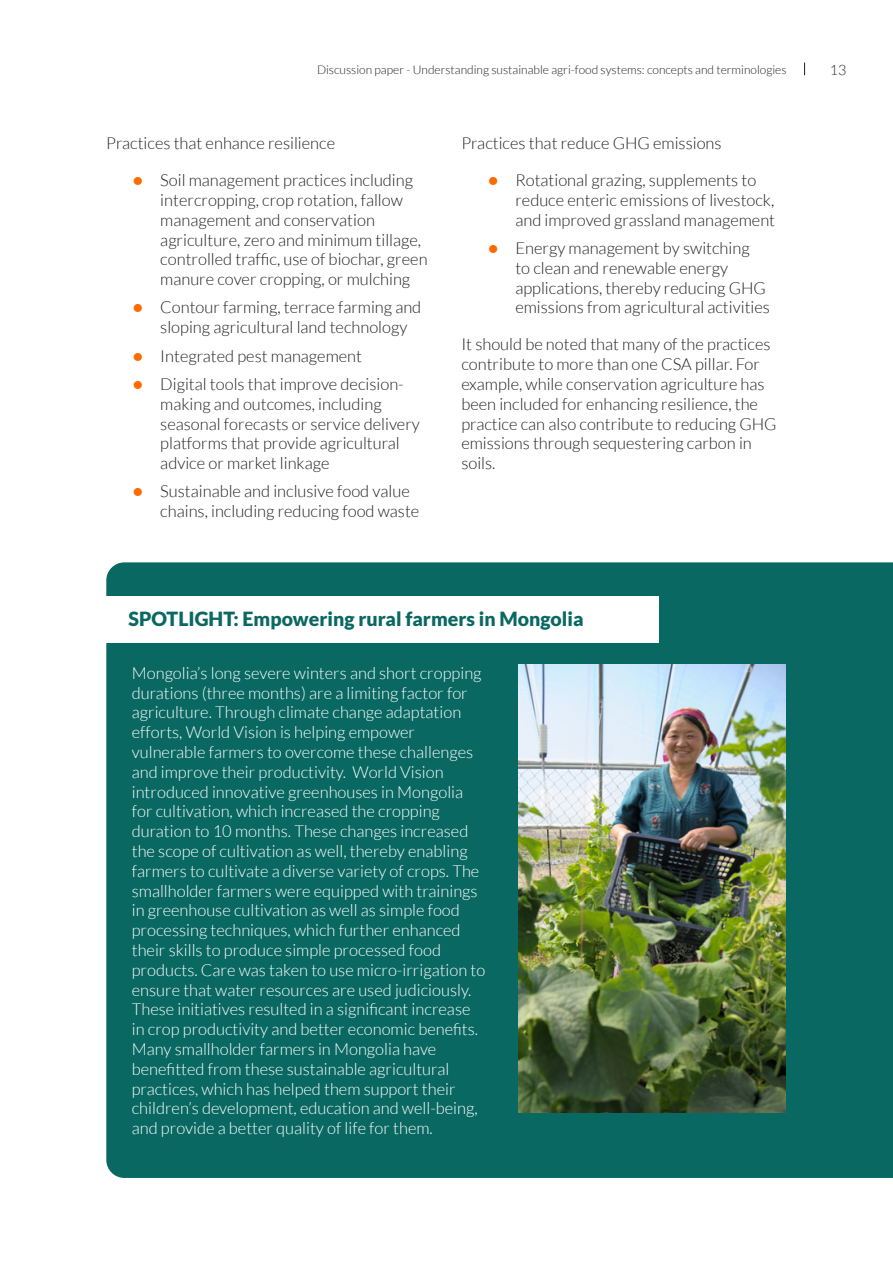
<style>
.page{position:relative;width:893px;height:1263px;background:#fff}
.page>*{position:absolute;margin:0;border:0;box-sizing:border-box;transform-origin:0 0}
.t1{font:900 19.5px "Lato";color:#096862}
.List_Paragraph_List_of_tables_LIST_OF_TA{font:300 16.5px/19.8px "Lato";color:#231f20}
.t2{font:300 16.5px/19.8px "Lato";color:#fff}
.t3{font:300 14.25px "Lato";color:#231f20}
.t4{font:300 12px "Lato";color:#231f20}
.s1{font-weight:900;color:#ff6a00}
</style>
<div class="page">
<div style="left:106px;top:562px;width:787px;height:616px;background:#096862"></div>
<div style="left:105px;top:596px;width:554px;height:47px;background:#fff"></div>
<img style="left:519px;top:664px;width:266px;height:448px">
<svg style="left:804px;top:63px;width:1px;height:12px"></svg>
<p class="t4" style="left:317px;top:63px;width:471px">Discussion paper - Understanding sustainable agri-food systems: concepts and terminologies</p>
<p class="t3" style="left:830px;top:62px;width:18px">13</p>
<p class="List_Paragraph_List_of_tables_LIST_OF_TA" style="left:106px;top:134px;width:230px">Practices that enhance resilience</p>
<p class="List_Paragraph_List_of_tables_LIST_OF_TA" style="left:160px;top:170px;width:269px;text-indent:-27px"><span class="s1">•</span> Soil management practices including intercropping, crop rotation, fallow management and conservation agriculture, zero and minimum tillage, controlled traffic, use of biochar, green manure cover cropping, or mulching</p>
<p class="List_Paragraph_List_of_tables_LIST_OF_TA" style="left:160px;top:298px;width:262px;text-indent:-27px"><span class="s1">•</span> Contour farming, terrace farming and sloping agricultural land technology</p>
<p class="List_Paragraph_List_of_tables_LIST_OF_TA" style="left:133px;top:346px;width:230px"><span class="s1">•</span> Integrated pest management</p>
<p class="List_Paragraph_List_of_tables_LIST_OF_TA" style="left:160px;top:374px;width:261px;text-indent:-27px"><span class="s1">•</span> Digital tools that improve decision&shy;making and outcomes, including seasonal forecasts or service delivery platforms that provide agricultural advice or market linkage</p>
<p class="List_Paragraph_List_of_tables_LIST_OF_TA" style="left:160px;top:482px;width:261px;text-indent:-27px"><span class="s1">•</span> Sustainable and inclusive food value chains, including reducing food waste</p>
<p class="List_Paragraph_List_of_tables_LIST_OF_TA" style="left:461px;top:134px;width:262px">Practices that reduce GHG emissions</p>
<p class="List_Paragraph_List_of_tables_LIST_OF_TA" style="left:515px;top:170px;width:261px;text-indent:-27px"><span class="s1">•</span> Rotational grazing, supplements to reduce enteric emissions of livestock, and improved grassland management</p>
<p class="List_Paragraph_List_of_tables_LIST_OF_TA" style="left:515px;top:238px;width:256px;text-indent:-27px"><span class="s1">•</span> Energy management by switching<br>to clean and renewable energy applications, thereby reducing GHG emissions from agricultural activities</p>
<p class="List_Paragraph_List_of_tables_LIST_OF_TA" style="left:461px;top:335px;width:317px">It should be noted that many of the practices contribute to more than one CSA pillar. For example, while conservation agriculture has been included for enhancing resilience, the practice can also contribute to reducing GHG emissions through sequestering carbon in soils.</p>
<p class="t1" style="left:129px;top:607px;width:456px">SPOTLIGHT: Empowering rural farmers in Mongolia</p>
<p class="t2" style="left:132px;top:663px;width:355px">Mongolia’s long severe winters and short cropping durations (three months) are a limiting factor for agriculture. Through climate change adaptation efforts, World Vision is helping empower vulnerable farmers to overcome these challenges and improve their productivity. World Vision introduced innovative greenhouses in Mongolia for cultivation, which increased the cropping duration to 10 months. These changes increased the scope of cultivation as well, thereby enabling farmers to cultivate a diverse variety of crops. The smallholder farmers were equipped with trainings in greenhouse cultivation as well as simple food processing techniques, which further enhanced their skills to produce simple processed food products. Care was taken to use micro-irrigation to ensure that water resources are used judiciously.<br>These initiatives resulted in a significant increase in crop productivity and better economic benefits.<br>Many smallholder farmers in Mongolia have benefitted from these sustainable agricultural practices, which has helped them support their children’s development, education and well-being, and provide a better quality of life for them.</p>
</div>
